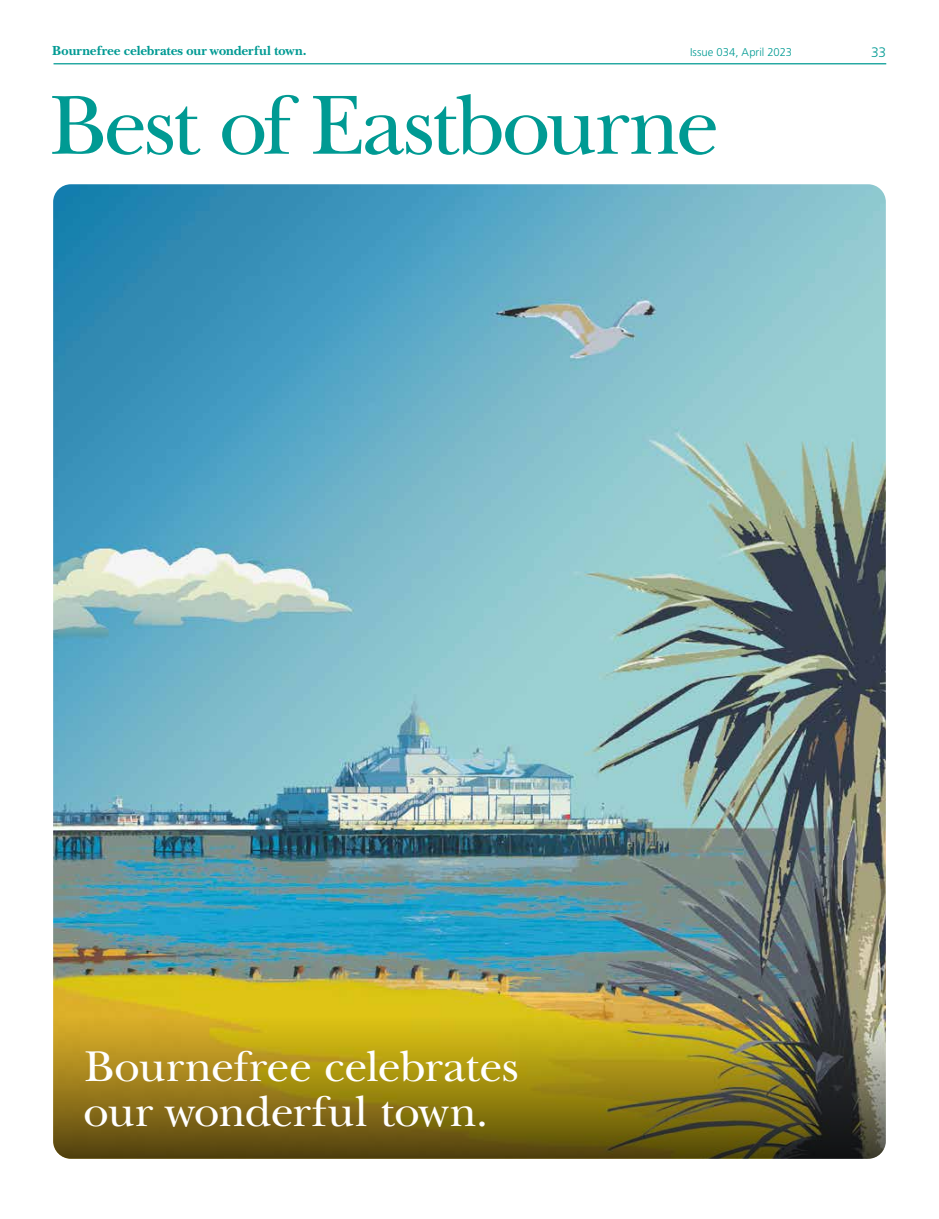
<style>
.page{position:relative;width:939px;height:1219px;background:#fff}
.page>*{position:absolute;margin:0;border:0;box-sizing:border-box;transform-origin:0 0}
.t1{font:87.5px "New Baskerville";letter-spacing:-.035em;color:#009a93}
.t2{font:45px/45px "New Baskerville";letter-spacing:-.015em;color:#fff}
.t3{font:700 13.75px "New Baskerville";letter-spacing:-.01em;color:#009a93}
.t4{font:300 13.75px "Frutiger LT Std";color:#009a93}
.t5{font:300 11.25px "Frutiger LT Std";color:#009a93}
</style>
<div class="page">
<img style="left:53px;top:184px;width:833px;height:832px">
<img style="left:53px;top:1016px;width:833px;height:143px">
<hr style="left:54px;top:63px;width:832px;height:1px;background:#009a93">
<p class="t3" style="left:52px;top:43px;width:256px">Bournefree celebrates our wonderful town.</p>
<p class="t5" style="left:690px;top:46px;width:104px">Issue 034, April 2023</p>
<p class="t4" style="left:871px;top:44px;width:16px">33</p>
<h1 class="t1" style="left:50px;top:74px;width:671px">Best of Eastbourne</h1>
<p class="t2" style="left:83px;top:1045px;width:437px">Bournefree celebrates our wonderful town.</p>
</div>
